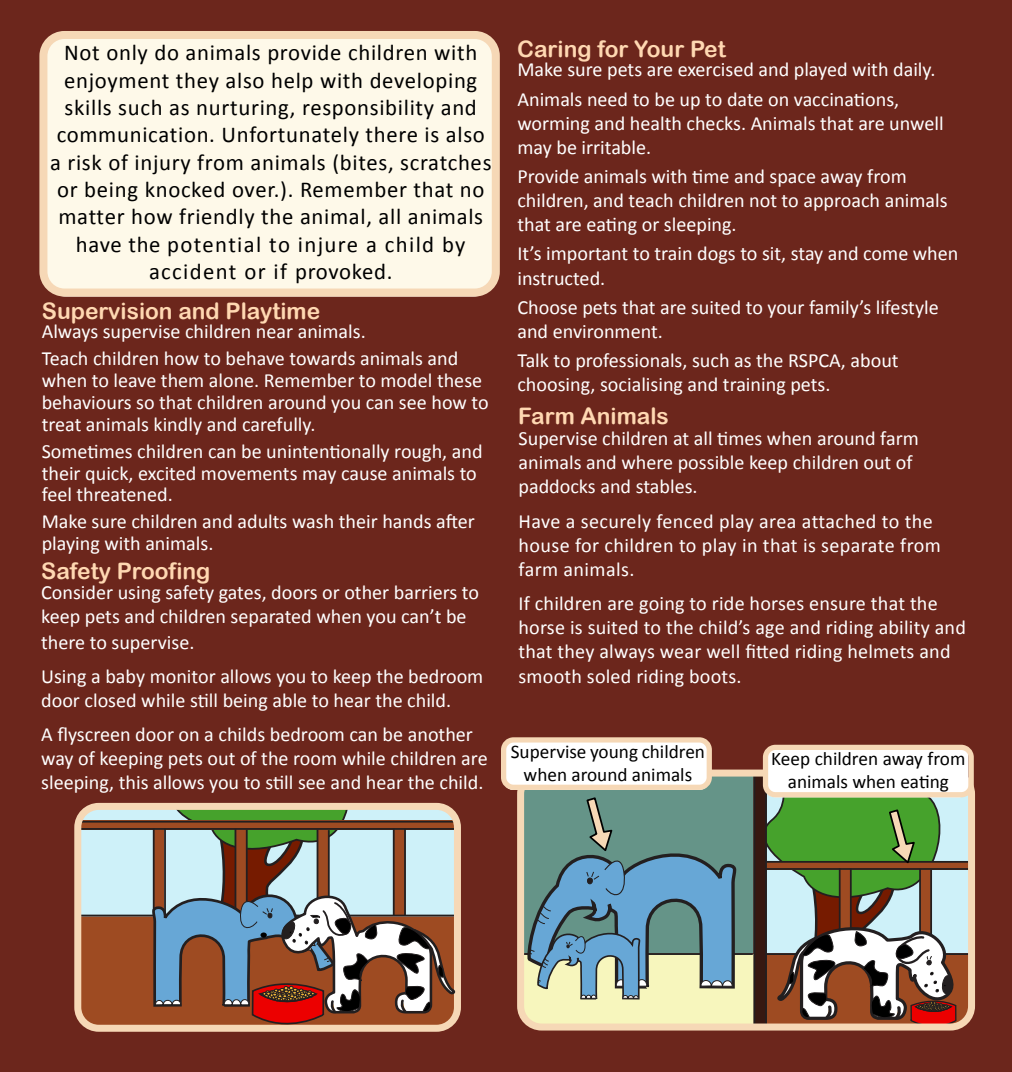
<style>
.page{position:relative;width:1012px;height:1072px;background:#fff}
.page>*{position:absolute;margin:0;border:0;box-sizing:border-box;transform-origin:0 0}
.t1{font:22.75px/27.3px "Calibri";letter-spacing:.03em;color:#000;text-align:center}
.t2{font:22.75px "Arial Rounded MT Bold";color:#ffd8b2}
.t3{font:20.12px/24.2px "Calibri";color:#fff}
.t4{font:20.12px/24.2px "Calibri";letter-spacing:.02em;color:#fff}
.t5{font:19.25px/23.1px "Calibri";color:#000;text-align:center}
</style>
<div class="page">
<div style="left:0;top:0;width:1012px;height:1071px;background:#6c261c"></div>
<div style="left:45px;top:35px;width:449px;height:260px;background:#fef9e9;border-radius:21px"></div>
<div style="left:39px;top:31px;width:461px;height:265px;border:8px solid #f6d8b6;border-radius:21px"></div>
<svg style="left:79px;top:802px;width:379px;height:230px;background:#a19082"></svg>
<div style="left:504px;top:738px;width:205px;height:52px;background:#fff;border-radius:10px"></div>
<div style="left:501px;top:737px;width:211px;height:53px;border:5px solid #f6d8b6;border-radius:10px"></div>
<div style="left:766px;top:746px;width:203px;height:51px;background:#fff;border-radius:10px"></div>
<div style="left:763px;top:744px;width:211px;height:53px;border:5px solid #f6d8b6;border-radius:10px"></div>
<svg style="left:519px;top:770px;width:453px;height:261px;background:#91a390"></svg>
<p class="t1" style="left:50px;top:39px;width:443px">Not only do animals provide children with enjoyment they also help with developing skills such as nurturing, responsibility and communication. Unfortunately there is also a risk of injury from animals (bites, scratches or being knocked over.). Remember that no matter how friendly the animal, all animals have the potential to injure a child by accident or if provoked.</p>
<p class="t2" style="left:42px;top:298px;width:280px">Supervision and Playtime</p>
<p class="t3" style="left:42px;top:319px;width:326px">Always supervise children near animals.</p>
<p class="t3" style="left:42px;top:347px;width:448px;line-height:21.9px">Teach children how to behave towards animals and when to leave them alone. Remember to model these behaviours so that children around you can see how to treat animals kindly and carefully.</p>
<p class="t3" style="left:42px;top:440px;width:442px;line-height:21.9px">Sometimes children can be unintentionally rough, and their quick, excited movements may cause animals to feel threatened.</p>
<p class="t3" style="left:42px;top:510px;width:435px;line-height:21.9px">Make sure children and adults wash their hands after playing with animals.</p>
<p class="t2" style="left:41px;top:557px;width:171px">Safety Proofing</p>
<p class="t3" style="left:41px;top:580px;width:439px;line-height:24.7px">Consider using safety gates, doors or other barriers to keep pets and children separated when you can’t be there to supervise.</p>
<p class="t3" style="left:41px;top:664px;width:444px">Using a baby monitor allows you to keep the bedroom door closed while still being able to hear the child.</p>
<p class="t3" style="left:41px;top:722px;width:448px">A flyscreen door on a childs bedroom can be another way of keeping pets out of the room while children are sleeping, this allows you to still see and hear the child.</p>
<p class="t2" style="left:517px;top:36px;width:210px">Caring for Your Pet</p>
<p class="t3" style="left:517px;top:58px;width:419px">Make sure pets are exercised and played with daily.</p>
<p class="t3" style="left:517px;top:87px;width:428px">Animals need to be up to date on vaccinations, worming and health checks. Animals that are unwell may be irritable.</p>
<p class="t3" style="left:517px;top:164px;width:432px">Provide animals with time and space away from children, and teach children not to approach animals that are eating or sleeping.</p>
<p class="t3" style="left:517px;top:242px;width:443px">It’s important to train dogs to sit, stay and come when instructed.</p>
<p class="t3" style="left:517px;top:295px;width:423px">Choose pets that are suited to your family’s lifestyle and environment.</p>
<p class="t3" style="left:517px;top:348px;width:383px">Talk to professionals, such as the RSPCA, about choosing, socialising and training pets.</p>
<p class="t2" style="left:518px;top:403px;width:152px">Farm Animals</p>
<p class="t3" style="left:519px;top:426px;width:402px">Supervise children at all times when around farm animals and where possible keep children out of paddocks and stables.</p>
<p class="t4" style="left:519px;top:509px;width:424px">Have a securely fenced play area attached to the house for children to play in that is separate from farm animals.</p>
<p class="t3" style="left:519px;top:591px;width:449px">If children are going to ride horses ensure that the horse is suited to the child’s age and riding ability and that they always wear well fitted riding helmets and smooth soled riding boots.</p>
<p class="t5" style="left:511px;top:740px;width:196px">Supervise young children when around animals</p>
<p class="t5" style="left:771px;top:747px;width:196px">Keep children away from animals when eating</p>
</div>
